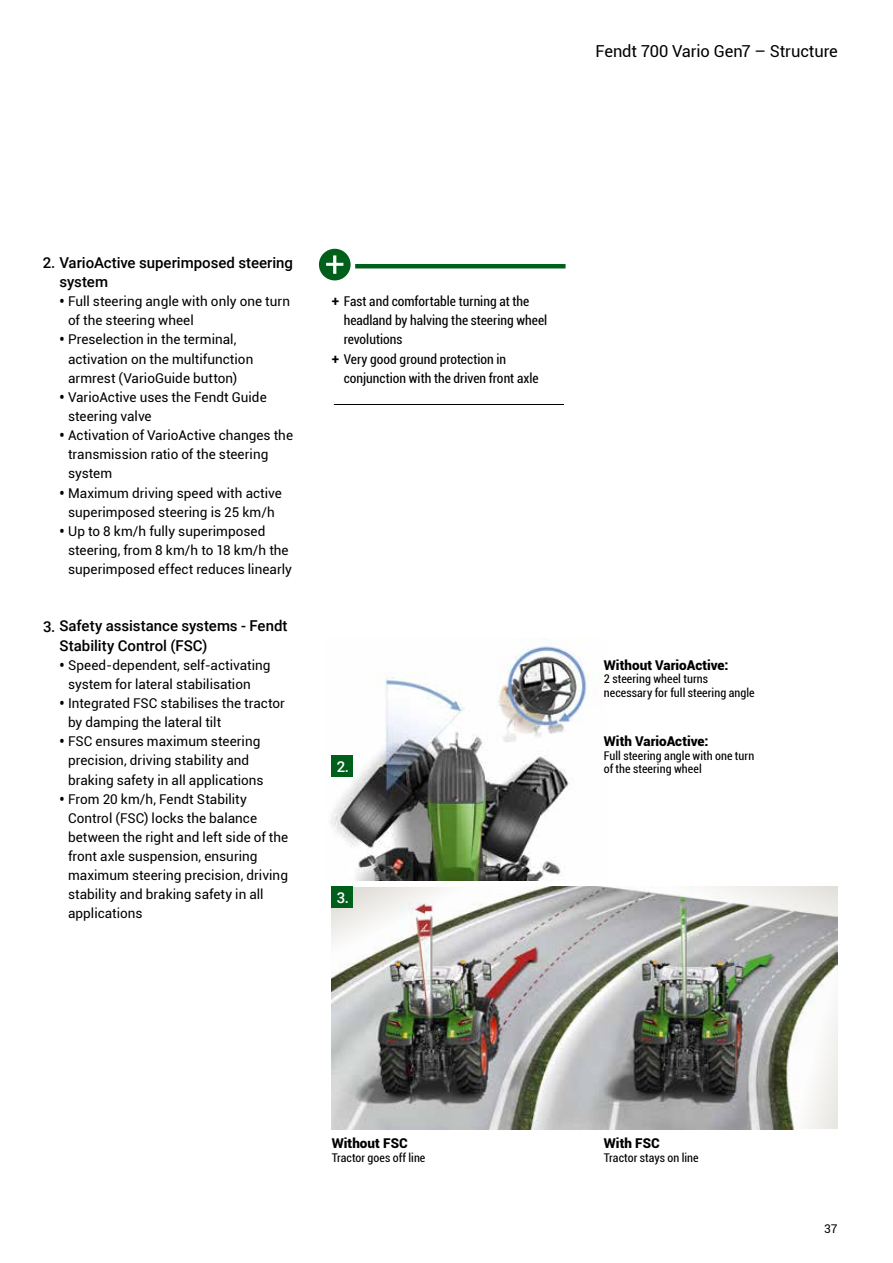
<style>
.page{position:relative;width:893px;height:1263px;background:#fff}
.page>*{position:absolute;margin:0;border:0;box-sizing:border-box;transform-origin:0 0}
.t1{font:16.5px "Roboto";letter-spacing:-.005em;color:#000}
.t2{font:500 15px/19.2px "Roboto";color:#000}
.t3{font:500 15px "Roboto";color:#fff}
.t4{font:13.5px/19.2px "Roboto";color:#000}
.t5{font:condensed 13.5px "Roboto";color:#000}
.t6{font:900 13.5px "Roboto";letter-spacing:.005em;color:#000}
.t7{font:condensed 12px/13.5px "Roboto";letter-spacing:.005em;color:#000}
.t8{font:12px "Roboto";color:#000}
.t9{font:700 1.5px "Roboto";color:#000}
.s1{font-weight:900}
.s2{font-weight:700;font-stretch:normal}
</style>
<div class="page">
<img style="left:330px;top:639px;width:260px;height:241px">
<img style="left:332px;top:887px;width:345px;height:242px">
<img style="left:332px;top:887px;width:160px;height:131px">
<svg style="left:677px;top:1047px;width:161px;height:82px"></svg>
<img style="left:604px;top:887px;width:234px;height:160px">
<div style="left:332px;top:755px;width:21px;height:21px;background:#005f1a"></div>
<div style="left:332px;top:887px;width:21px;height:21px;background:#005f1a"></div>
<hr style="left:355px;top:264px;width:211px;height:4px;background:#005f1a">
<div style="left:319px;top:249px;width:32px;height:31px;background:#005f1a;border-radius:50%"></div>
<svg style="left:326px;top:255px;width:17px;height:19px"></svg>
<p class="t1" style="left:595px;top:40px;width:244px">Fendt 700 Vario Gen7 – Structure</p>
<p class="t2" style="left:60px;top:252px;width:235px;text-indent:-17px">2. VarioActive superimposed steering system</p>
<p class="t4" style="left:68px;top:291px;width:224px;text-indent:-9px"><span class="s1">•</span> Full steering angle with only one turn of the steering wheel</p>
<p class="t4" style="left:68px;top:330px;width:187px;text-indent:-9px"><span class="s1">•</span> Preselection in the terminal, activation on the multifunction armrest (VarioGuide button)</p>
<p class="t4" style="left:68px;top:387px;width:200px;text-indent:-9px"><span class="s1">•</span> VarioActive uses the Fendt Guide steering valve</p>
<p class="t4" style="left:68px;top:425px;width:227px;text-indent:-9px"><span class="s1">•</span> Activation of VarioActive changes the transmission ratio of the steering system</p>
<p class="t4" style="left:60px;top:483px;width:224px;text-align:center"><span class="s1">•</span> Maximum driving speed with active superimposed steering is 25 km/h</p>
<p class="t4" style="left:68px;top:521px;width:226px;text-indent:-9px"><span class="s1">•</span> Up to 8 km/h fully superimposed steering, from 8 km/h to 18 km/h the superimposed effect reduces linearly</p>
<p class="t2" style="left:60px;top:616px;width:230px;text-indent:-16px">3. Safety assistance systems - Fendt<br>Stability Control (FSC)</p>
<p class="t4" style="left:68px;top:655px;width:204px;text-indent:-9px"><span class="s1">•</span> Speed-dependent, self-activating system for lateral stabilisation</p>
<p class="t4" style="left:68px;top:693px;width:218px;text-indent:-9px"><span class="s1">•</span> Integrated FSC stabilises the tractor by damping the lateral tilt</p>
<p class="t4" style="left:68px;top:731px;width:197px;text-indent:-9px"><span class="s1">•</span> FSC ensures maximum steering precision, driving stability and braking safety in all applications</p>
<p class="t4" style="left:68px;top:789px;width:222px;text-indent:-9px"><span class="s1">•</span> From 20 km/h, Fendt Stability<br>Control (FSC) locks the balance between the right and left side of the front axle suspension, ensuring maximum steering precision, driving stability and braking safety in all applications</p>
<p class="t5" style="left:332px;top:292px;width:199px"><span class="s2">+</span> Fast and comfortable turning at the</p>
<p class="t5" style="left:344px;top:311px;width:205px">headland by halving the steering wheel</p>
<p class="t5" style="left:344px;top:330px;width:60px">revolutions</p>
<p class="t5" style="left:332px;top:349px;width:176px"><span class="s2">+</span> Very good ground protection in</p>
<p class="t5" style="left:344px;top:368px;width:197px">conjunction with the driven front axle</p>
<p class="t9" style="left:334px;top:403px;width:2px">+</p>
<p class="t3" style="left:337px;top:756px;width:14px">2.</p>
<p class="t3" style="left:337px;top:887px;width:14px">3.</p>
<p class="t6" style="left:604px;top:655px;width:126px">Without VarioActive:</p>
<p class="t7" style="left:604px;top:672px;width:152px">2 steering wheel turns necessary for full steering angle</p>
<p class="t6" style="left:604px;top:732px;width:106px">With VarioActive:</p>
<p class="t7" style="left:604px;top:748px;width:152px">Full steering angle with one turn of the steering wheel</p>
<p class="t6" style="left:332px;top:1134px;width:78px">Without FSC</p>
<p class="t7" style="left:332px;top:1150px;width:95px">Tractor goes off line</p>
<p class="t6" style="left:604px;top:1134px;width:58px">With FSC</p>
<p class="t7" style="left:604px;top:1150px;width:96px">Tractor stays on line</p>
<p class="t8" style="left:824px;top:1221px;width:15px">37</p>
</div>
